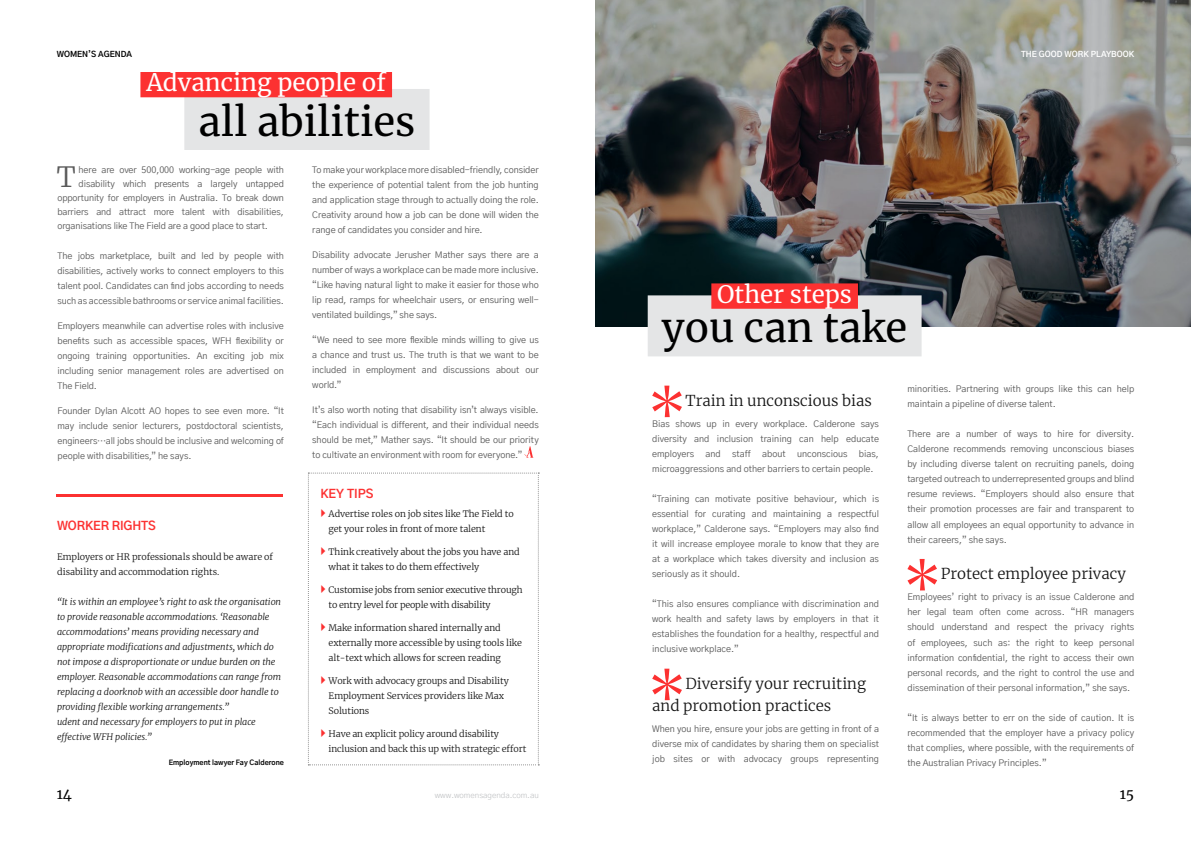
<style>
.page{position:relative;width:1191px;height:842px;background:#fff}
.page>*{position:absolute;margin:0;border:0;box-sizing:border-box;transform-origin:0 0}
.t1{font:40px "Merriweather";color:#000}
.t2{font:300 27.8px "Merriweather";color:#5a5a5a}
.t3{font:24px "Merriweather";color:#fff}
.t4{font:300 15px/22px "Merriweather";color:#141414}
.t5{font:14px "Merriweather";color:#000}
.t6{font:700 12px "Gothic A1";letter-spacing:-.01em;color:#fc3131}
.t7{font:9px/15px "Gothic A1";color:#5a5a5a;text-align:justify}
.t8{font:300 9px/15px "Merriweather";letter-spacing:-.01em;color:#141414}
.t9{font:italic 300 9px/15px "Merriweather";letter-spacing:-.01em;color:#141414}
.t10{font:300 8px "Gothic A1";color:#bcbec0}
.t11{font:700 8px "Gothic A1";color:#fff}
.t12{font:700 8px "Gothic A1";color:#000}
.t13{font:700 7px "Gothic A1";color:#000}
</style>
<div class="page">
<img style="left:595px;top:0;width:596px;height:326px">
<hr style="left:56px;top:494px;width:227px;height:3px;background:#fc3131">
<div style="left:184px;top:89px;width:245px;height:61px;background:#e4e5e6"></div>
<div style="left:140px;top:72px;width:252px;height:25px;background:#fc3131"></div>
<svg style="left:524px;top:446px;width:9px;height:12px"></svg>
<div style="left:647px;top:295px;width:274px;height:61px;background:#e4e5e6"></div>
<div style="left:711px;top:283px;width:147px;height:26px;background:#fc3131"></div>
<svg style="left:652px;top:386px;width:30px;height:31px"></svg>
<svg style="left:652px;top:669px;width:30px;height:31px"></svg>
<svg style="left:907px;top:559px;width:30px;height:31px"></svg>
<svg style="left:308px;top:473px;width:231px;height:292px"></svg>
<p class="t12" style="left:57px;top:50px;width:77px">WOMEN’S AGENDA</p>
<h3 class="t3" style="left:146px;top:70px;width:241px">Advancing people of</h3>
<h1 class="t1" style="left:198px;top:100px;width:218px">all abilities</h1>
<h2 class="t2" style="left:57px;top:163px;width:20px">T</h2>
<p class="t7" style="left:79px;top:162px;width:207px">here are over 500,000 working-age people with</p>
<p class="t7" style="left:79px;top:176px;width:207px">disability which presents a largely untapped</p>
<p class="t7" style="left:57px;top:190px;width:228px">opportunity for employers in Australia. To break down</p>
<p class="t7" style="left:57px;top:204px;width:228px">barriers and attract more talent with disabilities,</p>
<p class="t7" style="left:57px;top:218px;width:212px">organisations like The Field are a good place to start.</p>
<p class="t7" style="left:57px;top:248px;width:228px">The jobs marketplace, built and led by people with disabilities, actively works to connect employers to this talent pool. Candidates can find jobs according to needs such as accessible bathrooms or service animal facilities.</p>
<p class="t7" style="left:57px;top:318px;width:228px">Employers meanwhile can advertise roles with inclusive benefits such as accessible spaces, WFH flexibility or ongoing training opportunities. An exciting job mix including senior management roles are advertised on The Field.</p>
<p class="t7" style="left:57px;top:403px;width:228px">Founder Dylan Alcott AO hopes to see even more. “It may include senior lecturers, postdoctoral scientists, engineers…all jobs should be inclusive and welcoming of people with disabilities,” he says.</p>
<h3 class="t6" style="left:57px;top:520px;width:100px">WORKER RIGHTS</h3>
<p class="t8" style="left:57px;top:550px;width:217px">Employers or HR professionals should be aware of disability and accommodation rights.</p>
<p class="t9" style="left:57px;top:595px;width:226px">“It is within an employee’s right to ask the organisation to provide reasonable accommodations. ‘Reasonable accommodations’ means providing necessary and appropriate modifications and adjustments, which do not impose a disproportionate or undue burden on the employer. Reasonable accommodations can range from replacing a doorknob with an accessible door handle to providing flexible working arrangements.”<br>udent and necessary for employers to put in place effective WFH policies.”</p>
<p class="t13" style="left:169px;top:759px;width:117px">Employment lawyer Fay Calderone</p>
<p class="t7" style="left:312px;top:162px;width:228px">To make your workplace more disabled-friendly, consider the experience of potential talent from the job hunting and application stage through to actually doing the role.<br>Creativity around how a job can be done will widen the range of candidates you consider and hire.</p>
<p class="t7" style="left:312px;top:247px;width:228px">Disability advocate Jerusher Mather says there are a number of ways a workplace can be made more inclusive. “Like having natural light to make it easier for those who lip read, ramps for wheelchair users, or ensuring well&shy;ventilated buildings,” she says.</p>
<p class="t7" style="left:312px;top:332px;width:228px">“We need to see more flexible minds willing to give us a chance and trust us. The truth is that we want to be included in employment and discussions about our world.”</p>
<p class="t7" style="left:312px;top:402px;width:228px">It’s also worth noting that disability isn’t always visible. “Each individual is different, and their individual needs should be met,” Mather says. “It should be our priority to cultivate an environment with room for everyone.”</p>
<h3 class="t6" style="left:320px;top:488px;width:55px">KEY TIPS</h3>
<p class="t8" style="left:328px;top:507px;width:187px">Advertise roles on job sites like The Field to get your roles in front of more talent</p>
<p class="t8" style="left:328px;top:545px;width:193px">Think creatively about the jobs you have and what it takes to do them effectively</p>
<p class="t8" style="left:328px;top:583px;width:195px">Customise jobs from senior executive through to entry level for people with disability</p>
<p class="t8" style="left:328px;top:621px;width:195px">Make information shared internally and externally more accessible by using tools like alt-text which allows for screen reading</p>
<p class="t8" style="left:328px;top:674px;width:182px">Work with advocacy groups and Disability<br>Employment Services providers like Max<br>Solutions</p>
<p class="t8" style="left:328px;top:727px;width:199px">Have an explicit policy around disability inclusion and back this up with strategic effort</p>
<h3 class="t5" style="left:57px;top:786px;width:17px">14</h3>
<p class="t10" style="left:435px;top:792px;width:105px">www.womensagenda.com.au</p>
<h3 class="t3" style="left:717px;top:281px;width:136px">Other steps</h3>
<h1 class="t1" style="left:662px;top:306px;width:247px">you can take</h1>
<p class="t11" style="left:1021px;top:50px;width:115px">THE GOOD WORK PLAYBOOK</p>
<h3 class="t4" style="left:685px;top:391px;width:188px">Train in unconscious bias</h3>
<p class="t7" style="left:652px;top:417px;width:228px">Bias shows up in every workplace. Calderone says diversity and inclusion training can help educate employers</p>
<p class="t7" style="left:652px;top:447px;width:228px;text-indent:207px">bias, microaggressions and other barriers to certain people.</p>
<p class="t7" style="left:652px;top:492px;width:228px">“Training can motivate positive behaviour, which is essential for curating and maintaining a respectful workplace,” Calderone says. “Employers may also find it will increase employee morale to know that they are at a workplace which takes diversity and inclusion as seriously as it should.</p>
<p class="t7" style="left:652px;top:597px;width:228px">“This also ensures compliance with discrimination and work health and safety laws by employers in that it establishes the foundation for a healthy, respectful and inclusive workplace.”</p>
<h3 class="t4" style="left:652px;top:674px;width:215px;text-indent:33px">Diversify your recruiting and promotion practices</h3>
<p class="t7" style="left:652px;top:722px;width:228px">When you hire, ensure your jobs are getting in front of a diverse mix of candidates by sharing them on specialist job sites or with advocacy groups representing</p>
<p class="t7" style="left:705px;top:447px;width:17px">and</p>
<p class="t7" style="left:732px;top:447px;width:20px">staff</p>
<p class="t7" style="left:762px;top:447px;width:25px">about</p>
<p class="t7" style="left:797px;top:447px;width:52px">unconscious</p>
<p class="t7" style="left:907px;top:382px;width:228px">minorities. Partnering with groups like this can help maintain a pipeline of diverse talent.</p>
<p class="t7" style="left:907px;top:427px;width:228px">There are a number of ways to hire for diversity.<br>Calderone recommends removing unconscious biases by including diverse talent on recruiting panels, doing targeted outreach to underrepresented groups and blind resume reviews. “Employers should also ensure that their promotion processes are fair and transparent to allow all employees an equal opportunity to advance in their careers,” she says.</p>
<h3 class="t4" style="left:940px;top:564px;width:187px">Protect employee privacy</h3>
<p class="t7" style="left:907px;top:590px;width:228px">Employees’ right to privacy is an issue Calderone and her legal team often come across. “HR managers should understand and respect the privacy rights of employees, such as: the right to keep personal information confidential, the right to access their own personal records, and the right to control the use and dissemination of their personal information,” she says.</p>
<p class="t7" style="left:907px;top:710px;width:228px">“It is always better to err on the side of caution. It is recommended that the employer have a privacy policy that complies, where possible, with the requirements of the Australian Privacy Principles.”</p>
<h3 class="t5" style="left:1119px;top:786px;width:16px">15</h3>
</div>
